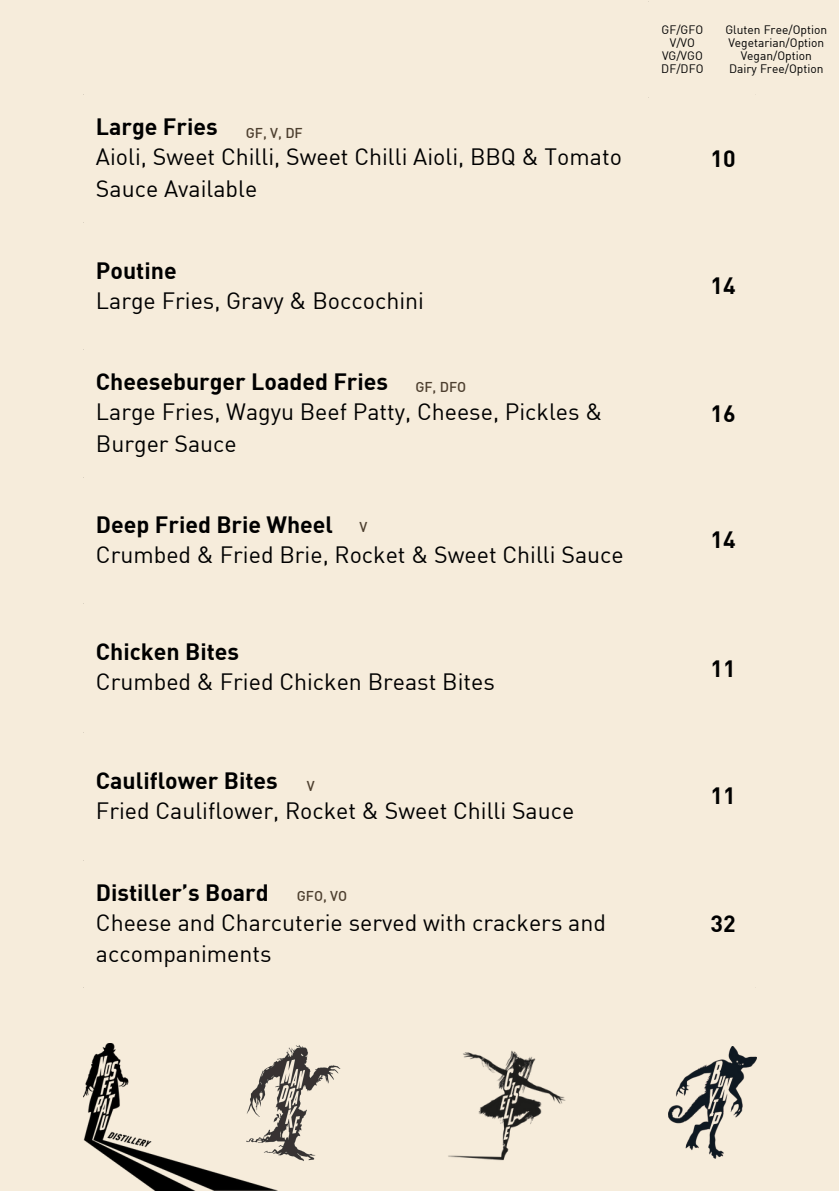
<style>
.page{position:relative;width:839px;height:1191px;background:#fff}
.page>*{position:absolute;margin:0;border:0;box-sizing:border-box;transform-origin:0 0}
.t1{font:23.2px/31.6px "DIN";color:#000}
.t2{font:23.2px "DIN Bold";color:#000}
.t3{font:500 14px "DIN";color:#4d3f2f}
.t4{font:12px "DIN";color:#000}
</style>
<div class="page">
<div style="left:0;top:0;width:838px;height:1191px;background:#f6ecdb"></div>
<img style="left:668px;top:1047px;width:88px;height:112px">
<img style="left:448px;top:1051px;width:118px;height:110px">
<img style="left:277px;top:1045px;width:64px;height:116px">
<img style="left:84px;top:1043px;width:193px;height:147px">
<p class="t4" style="left:661px;top:22px;width:43px">GF/GFO</p>
<p class="t4" style="left:669px;top:35px;width:27px">V/VO</p>
<p class="t4" style="left:662px;top:48px;width:42px">VG/VGO</p>
<h1 class="t4" style="left:661px;top:61px;width:44px">DF/DFO</h1>
<h1 class="t4" style="left:725px;top:22px;width:103px">Gluten Free/Option</h1>
<p class="t4" style="left:728px;top:35px;width:97px">Vegetarian/Option</p>
<p class="t4" style="left:740px;top:48px;width:73px">Vegan/Option</p>
<h1 class="t4" style="left:729px;top:61px;width:96px">Dairy Free/Option</h1>
<p class="t2" style="left:96px;top:112px;width:123px">Large Fries</p>
<p class="t1" style="left:96px;top:141px;width:527px">Aioli, Sweet Chilli, Sweet Chilli Aioli, BBQ &amp; Tomato<br>Sauce Available</p>
<p class="t2" style="left:710px;top:143px;width:27px">10</p>
<p class="t3" style="left:246px;top:128px;width:58px">GF, V, DF</p>
<p class="t2" style="left:96px;top:256px;width:82px">Poutine</p>
<p class="t1" style="left:96px;top:285px;width:329px">Large Fries, Gravy &amp; Boccochini</p>
<p class="t2" style="left:710px;top:271px;width:27px">14</p>
<p class="t2" style="left:96px;top:367px;width:293px">Cheeseburger Loaded Fries</p>
<p class="t1" style="left:96px;top:396px;width:508px">Large Fries, Wagyu Beef Patty, Cheese, Pickles &amp;<br>Burger Sauce</p>
<p class="t2" style="left:710px;top:398px;width:27px">16</p>
<p class="t3" style="left:415px;top:382px;width:52px">GF, DFO</p>
<p class="t2" style="left:96px;top:509px;width:238px">Deep Fried Brie Wheel</p>
<p class="t1" style="left:96px;top:538px;width:529px">Crumbed &amp; Fried Brie, Rocket &amp; Sweet Chilli Sauce</p>
<p class="t3" style="left:359px;top:522px;width:9px">V</p>
<p class="t2" style="left:96px;top:637px;width:145px">Chicken Bites</p>
<p class="t1" style="left:96px;top:666px;width:400px">Crumbed &amp; Fried Chicken Breast Bites</p>
<p class="t2" style="left:96px;top:766px;width:183px">Cauliflower Bites</p>
<p class="t1" style="left:96px;top:795px;width:480px">Fried Cauliflower, Rocket &amp; Sweet Chilli Sauce</p>
<p class="t3" style="left:307px;top:781px;width:9px">V</p>
<p class="t2" style="left:710px;top:524px;width:27px">14</p>
<p class="t2" style="left:710px;top:653px;width:27px">11</p>
<p class="t2" style="left:710px;top:781px;width:27px">11</p>
<p class="t2" style="left:96px;top:877px;width:174px">Distiller’s Board</p>
<p class="t1" style="left:96px;top:906px;width:511px">Cheese and Charcuterie served with crackers and accompaniments</p>
<p class="t2" style="left:710px;top:908px;width:27px">32</p>
<p class="t3" style="left:297px;top:891px;width:52px">GFO, VO</p>
</div>
